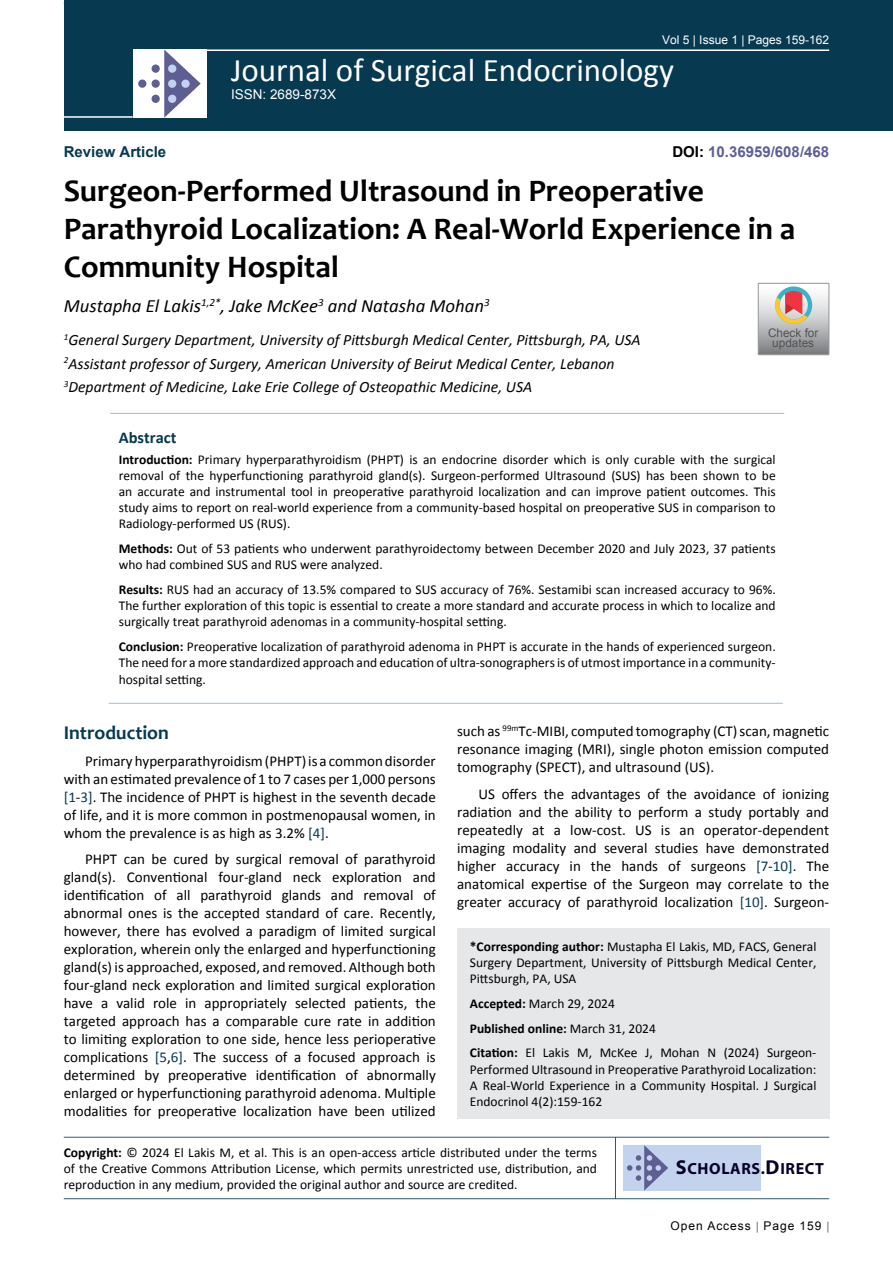
<style>
.page{position:relative;width:893px;height:1263px;background:#fff}
.page>*{position:absolute;margin:0;border:0;box-sizing:border-box;transform-origin:0 0}
.t1{font:33px "Calibri";color:#fff}
.t2{font:700 31.5px/37.8px "Candara";color:#000}
.t3{font:700 19.5px "Candara";color:#073950}
.t4{font:italic 18.75px "Calibri";color:#000}
.t5{font:700 16.5px "Calibri";color:#073950}
.t6{font:700 16.2px "Myriad Pro";letter-spacing:.04em;color:#050128}
.t7{font:italic 15.75px/23.1px "Calibri";color:#000}
.t8{font:15px/18px "Calibri";color:#000;text-align:justify}
.t9{font:700 15px "Arial";color:#5e5f93}
.t10{font:700 15px "Arial";color:#073950}
.t11{font:13.5px/16.2px "Calibri";color:#000;text-align:justify}
.t12{font:13.5px "Arial";color:#fff}
.t13{font:12px "Arial";color:#fff}
.t14{font:12px "Arial";letter-spacing:.08em;color:#000}
.t15{font:11.85px/10.2px "Arial";color:#535353;text-align:center}
.s1{color:#000}
.s2{font-weight:700}
.s3{color:#073950}
.s4{font-size:20.25px}
</style>
<div class="page">
<div style="left:64px;top:0;width:829px;height:131px;background:#073950"></div>
<hr style="left:64px;top:1137px;width:765px;height:1px;background:#073950">
<hr style="left:64px;top:1198px;width:765px;height:1px;background:#073950">
<hr style="left:615px;top:1137px;width:1px;height:62px;background:#073950">
<hr style="left:204px;top:49px;width:625px;height:2px;background:#fff">
<hr style="left:64px;top:116px;width:69px;height:2px;background:#fff">
<div style="left:133px;top:49px;width:74px;height:69px;background:#fff"></div>
<svg style="left:164px;top:49px;width:37px;height:69px"></svg>
<div style="left:152px;top:65px;width:8px;height:8px;background:#5e5e92;border-radius:50%"></div>
<div style="left:138px;top:80px;width:8px;height:8px;background:#5e5e92;border-radius:50%"></div>
<div style="left:152px;top:80px;width:8px;height:8px;background:#5e5e92;border-radius:50%"></div>
<div style="left:168px;top:80px;width:8px;height:8px;background:#c3d3ee;border-radius:50%"></div>
<div style="left:181px;top:80px;width:9px;height:8px;background:#c3d3ee;border-radius:50%"></div>
<div style="left:168px;top:95px;width:8px;height:8px;background:#c3d3ee;border-radius:50%"></div>
<div style="left:168px;top:65px;width:8px;height:8px;background:#c3d3ee;border-radius:50%"></div>
<div style="left:152px;top:95px;width:8px;height:8px;background:#5e5e92;border-radius:50%"></div>
<div style="left:623px;top:1145px;width:138px;height:45px;background:#c3d3ee"></div>
<svg style="left:627px;top:1145px;width:41px;height:45px"></svg>
<div style="left:457px;top:928px;width:372px;height:191px;background:#e6e7e8"></div>
<hr style="left:110px;top:413px;width:674px;height:1px;background:#98c0d2">
<hr style="left:109px;top:703px;width:674px;height:1px;background:#98c0d2">
<svg style="left:758px;top:283px;width:71px;height:72px;background:#bdb6b3"></svg>
<p class="t13" style="left:662px;top:32px;width:169px">Vol 5 | Issue 1 | Pages 159-162</p>
<p class="t10" style="left:64px;top:142px;width:104px">Review Article</p>
<h1 class="t1" style="left:231px;top:49px;width:445px">Journal of Surgical Endocrinology</h1>
<p class="t12" style="left:231px;top:86px;width:107px">ISSN: 2689-873X</p>
<p class="t9" style="left:672px;top:142px;width:158px"><span class="s1">DOI:</span> 10.36959/608/468</p>
<h2 class="t2" style="left:64px;top:172px;width:733px">Surgeon-Performed Ultrasound in Preoperative<br>Parathyroid Localization: A Real-World Experience in a<br>Community Hospital</h2>
<h3 class="t4" style="left:64px;top:293px;width:427px">Mustapha El Lakis<sup>1,2*</sup>, Jake McKee<sup>3</sup> and Natasha Mohan<sup>3</sup></h3>
<p class="t7" style="left:64px;top:328px;width:578px"><sup>1</sup>General Surgery Department, University of Pittsburgh Medical Center, Pittsburgh, PA, USA<br><sup>2</sup>Assistant professor of Surgery, American University of Beirut Medical Center, Lebanon<br><sup>3</sup>Department of Medicine, Lake Erie College of Osteopathic Medicine, USA</p>
<p class="t15" style="left:768px;top:327px;width:52px">Check for updates</p>
<p class="t5" style="left:119px;top:427px;width:59px">Abstract</p>
<p class="t11" style="left:119px;top:451px;width:658px"><span class="s2">Introduction:</span> Primary hyperparathyroidism (PHPT) is an endocrine disorder which is only curable with the surgical removal of the hyperfunctioning parathyroid gland(s). Surgeon-performed Ultrasound (SUS) has been shown to be an accurate and instrumental tool in preoperative parathyroid localization and can improve patient outcomes. This study aims to report on real-world experience from a community-based hospital on preoperative SUS in comparison to Radiology-performed US (RUS).</p>
<p class="t11" style="left:119px;top:541px;width:658px"><span class="s2">Methods:</span> Out of 53 patients who underwent parathyroidectomy between December 2020 and July 2023, 37 patients who had combined SUS and RUS were analyzed.</p>
<p class="t11" style="left:119px;top:581px;width:658px"><span class="s2">Results:</span> RUS had an accuracy of 13.5% compared to SUS accuracy of 76%. Sestamibi scan increased accuracy to 96%.<br>The further exploration of this topic is essential to create a more standard and accurate process in which to localize and surgically treat parathyroid adenomas in a community-hospital setting.</p>
<p class="t11" style="left:119px;top:639px;width:658px"><span class="s2">Conclusion:</span> Preoperative localization of parathyroid adenoma in PHPT is accurate in the hands of experienced surgeon.<br>The need for a more standardized approach and education of ultra-sonographers is of utmost importance in a community&shy;hospital setting.</p>
<h3 class="t3" style="left:64px;top:720px;width:107px">Introduction</h3>
<p class="t8" style="left:64px;top:752px;width:374px;text-indent:21px">Primary hyperparathyroidism (PHPT) is a common disorder with an estimated prevalence of 1 to 7 cases per 1,000 persons <span class="s3">[1</span>-<span class="s3">3]</span>. The incidence of PHPT is highest in the seventh decade of life, and it is more common in postmenopausal women, in whom the prevalence is as high as 3.2% <span class="s3">[4]</span>.</p>
<p class="t8" style="left:64px;top:850px;width:374px;text-indent:21px">PHPT can be cured by surgical removal of parathyroid gland(s). Conventional four-gland neck exploration and identification of all parathyroid glands and removal of abnormal ones is the accepted standard of care. Recently, however, there has evolved a paradigm of limited surgical exploration, wherein only the enlarged and hyperfunctioning gland(s) is approached, exposed, and removed. Although both four-gland neck exploration and limited surgical exploration have a valid role in appropriately selected patients, the targeted approach has a comparable cure rate in addition to limiting exploration to one side, hence less perioperative complications <span class="s3">[5</span>,<span class="s3">6]</span>. The success of a focused approach is determined by preoperative identification of abnormally enlarged or hyperfunctioning parathyroid adenoma. Multiple modalities for preoperative localization have been utilized</p>
<p class="t8" style="left:457px;top:722px;width:374px">such as <sup>99m</sup>Tc-MIBI, computed tomography (CT) scan, magnetic resonance imaging (MRI), single photon emission computed tomography (SPECT), and ultrasound (US).</p>
<p class="t8" style="left:457px;top:785px;width:374px;text-indent:21px">US offers the advantages of the avoidance of ionizing radiation and the ability to perform a study portably and repeatedly at a low-cost. US is an operator-dependent imaging modality and several studies have demonstrated higher accuracy in the hands of surgeons <span class="s3">[7</span>-<span class="s3">10]</span>. The anatomical expertise of the Surgeon may correlate to the greater accuracy of parathyroid localization <span class="s3">[10]</span>. Surgeon-</p>
<p class="t11" style="left:470px;top:938px;width:348px"><span class="s2">*Corresponding author:</span> Mustapha El Lakis, MD, FACS, General Surgery Department, University of Pittsburgh Medical Center, Pittsburgh, PA, USA</p>
<p class="t11" style="left:470px;top:991px;width:348px;line-height:24.8px;text-align:left"><span class="s2">Accepted:</span> March 29, 2024<br><span class="s2">Published online:</span> March 31, 2024<br><span class="s2">Citation:</span> El Lakis M, McKee J, Mohan N (2024) Surgeon-</p>
<p class="t11" style="left:470px;top:1061px;width:348px">Performed Ultrasound in Preoperative Parathyroid Localization:<br>A Real-World Experience in a Community Hospital. J Surgical Endocrinol 4(2):159-162</p>
<p class="t11" style="left:64px;top:1144px;width:535px"><span class="s2">Copyright:</span> © 2024 El Lakis M, et al. This is an open-access article distributed under the terms of the Creative Commons Attribution License, which permits unrestricted use, distribution, and reproduction in any medium, provided the original author and source are credited.</p>
<p class="t6" style="left:676px;top:1158px;width:150px"><span class="s4">S</span>CHOLARS.<span class="s4">D</span>IRECT</p>
<p class="t14" style="left:670px;top:1218px;width:152px">Open Access Page 159</p>
</div>
